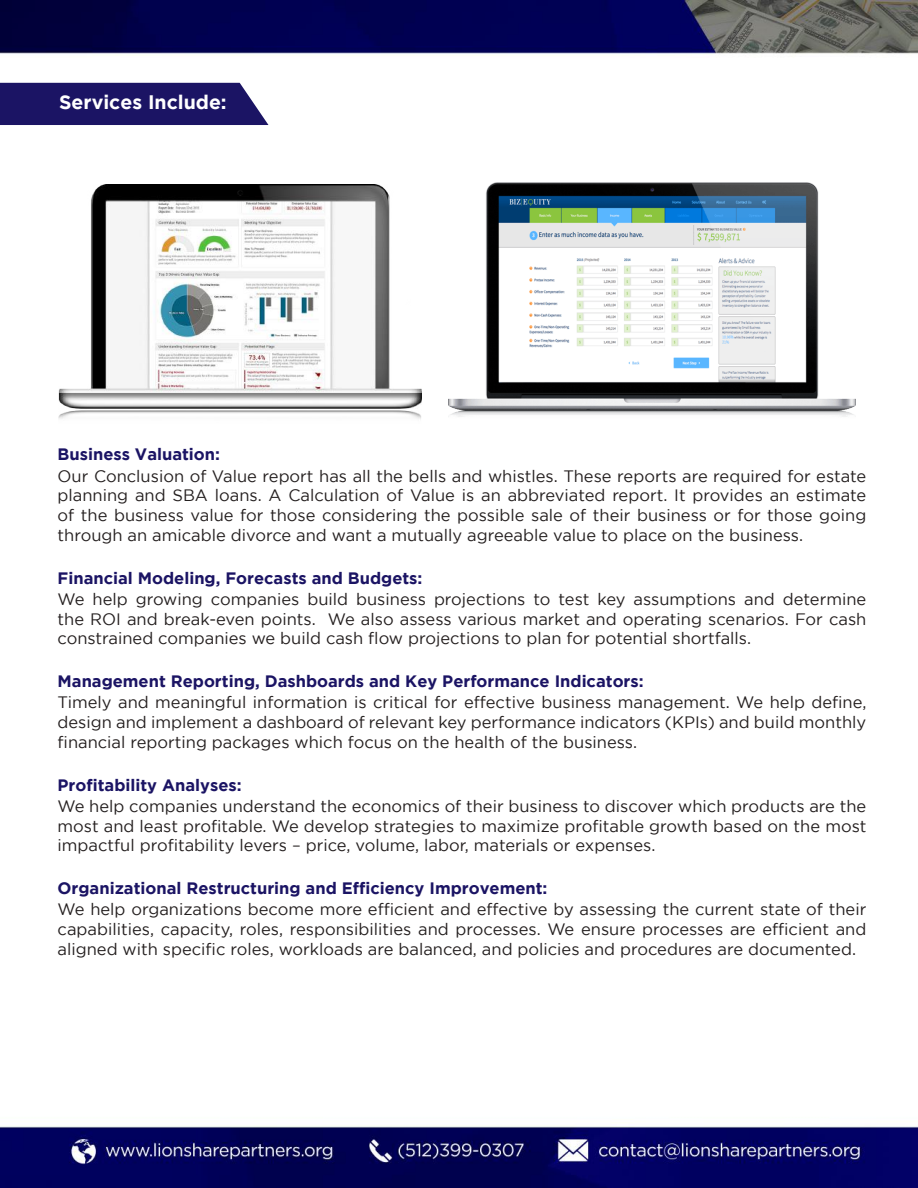
<style>
.page{position:relative;width:918px;height:1188px;background:#fff}
.page>*{position:absolute;margin:0;border:0;box-sizing:border-box;transform-origin:0 0}
.t1{font:700 19.5px "Gotham";color:#fff}
.t2{font:16.5px/19.8px "Gotham";color:#241f1f;text-align:justify}
.t3{font:700 16.5px "Gotham";color:#1b1464}
</style>
<div class="page">
<img style="left:0;top:0;width:918px;height:1188px">
<div style="left:0;top:83px;width:268px;height:42px;background:#1b1464"></div>
<img style="left:59px;top:185px;width:362px;height:239px">
<img style="left:449px;top:183px;width:407px;height:236px">
<p class="t1" style="left:59px;top:91px;width:169px">Services Include:</p>
<p class="t3" style="left:58px;top:445px;width:164px">Business Valuation:</p>
<p class="t2" style="left:58px;top:466px;width:810px">Our Conclusion of Value report has all the bells and whistles. These reports are required for estate planning and SBA loans. A Calculation of Value is an abbreviated report. It provides an estimate of the business value for those considering the possible sale of their business or for those going through an amicable divorce and want a mutually agreeable value to place on the business.</p>
<p class="t3" style="left:58px;top:568px;width:366px">Financial Modeling, Forecasts and Budgets:</p>
<p class="t2" style="left:58px;top:589px;width:810px">We help growing companies build business projections to test key assumptions and determine the ROI and break-even points. We also assess various market and operating scenarios. For cash constrained companies we build cash flow projections to plan for potential shortfalls.</p>
<p class="t3" style="left:58px;top:672px;width:588px">Management Reporting, Dashboards and Key Performance Indicators:</p>
<p class="t2" style="left:58px;top:692px;width:810px">Timely and meaningful information is critical for effective business management. We help define, design and implement a dashboard of relevant key performance indicators (KPIs) and build monthly financial reporting packages which focus on the health of the business.</p>
<p class="t3" style="left:58px;top:775px;width:186px">Profitability Analyses:</p>
<p class="t2" style="left:58px;top:796px;width:810px">We help companies understand the economics of their business to discover which products are the most and least profitable. We develop strategies to maximize profitable growth based on the most impactful profitability levers – price, volume, labor, materials or expenses.</p>
<p class="t3" style="left:58px;top:879px;width:491px">Organizational Restructuring and Efficiency Improvement:</p>
<p class="t2" style="left:58px;top:899px;width:810px">We help organizations become more efficient and effective by assessing the current state of their capabilities, capacity, roles, responsibilities and processes. We ensure processes are efficient and aligned with specific roles, workloads are balanced, and policies and procedures are documented.</p>
</div>
